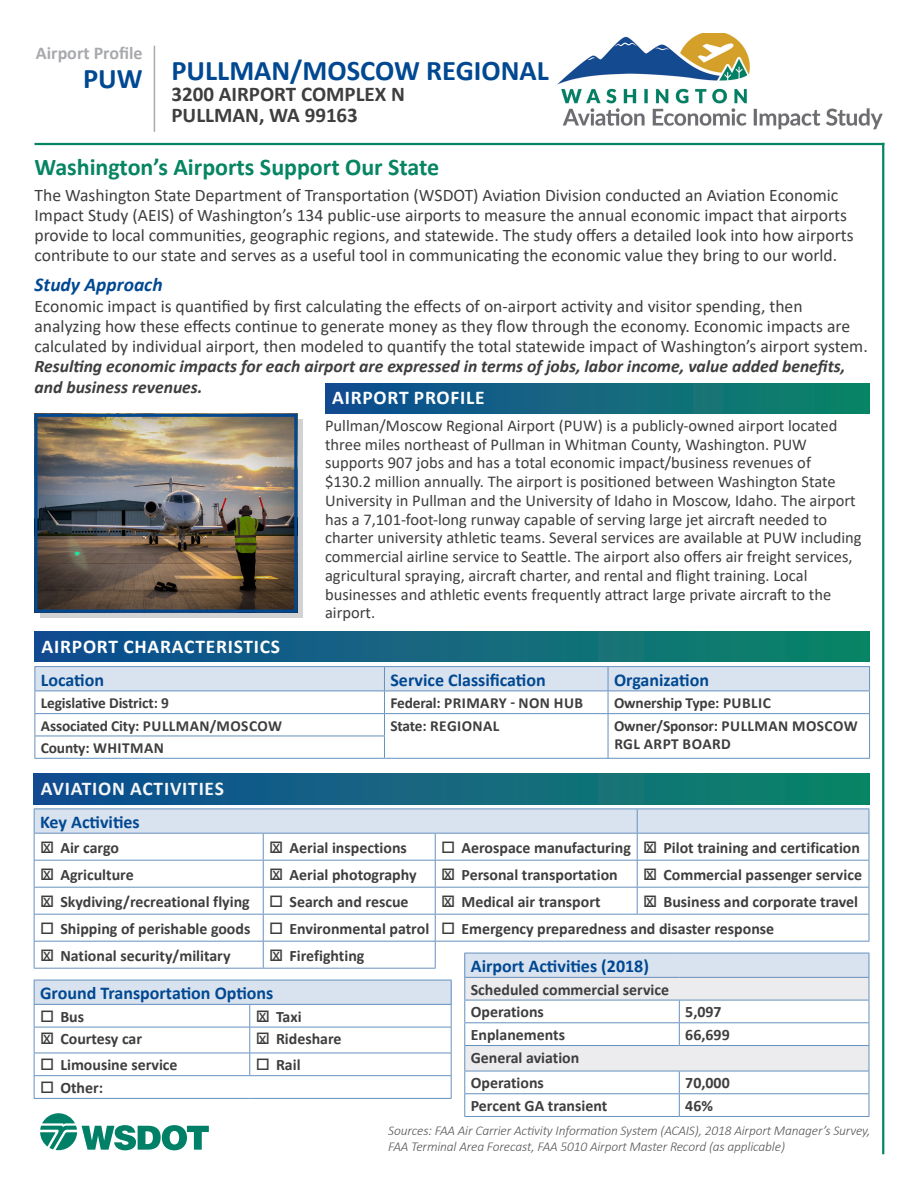
<style>
.page{position:relative;width:918px;height:1188px;background:#fff}
.page>*{position:absolute;margin:0;border:0;box-sizing:border-box;transform-origin:0 0}
.Header_1{font:700 28.5px "Calibri";color:#004892}
.Header_1_Right_Justi{font:700 28.5px "Calibri";color:#004892}
.Header_3{font:700 24px "Calibri";color:#068563}
.Header_2{font:700 21px "Calibri";color:#3e3e3f}
.Header_5{font:700 19.5px "Calibri";letter-spacing:.04em;color:#fff}
.Header_5-2{font:700 19.5px "Calibri";letter-spacing:.04em;color:#f4f6f7}
.Header_4{font:italic 700 19.5px "Calibri";color:#004892}
.Table_header_2{font:700 18px "Calibri";color:#004892}
.Grey_Highlight{font:700 18px "Calibri";color:#a8a9ad}
.Body_text{font:17.7px/20.2px "Calibri";color:#3e3e3f}
.Body_smaller{font:16.5px/18.8px "Calibri";color:#3e3e3f}
.Table_bold{font:700 15.9px "Calibri";color:#3e3e3f}
.Table_Bold_Capped_Te{font:700 15.3px "Calibri";letter-spacing:-.01em;color:#3e3e3f}
.Table_Bold_Capped_Te-2{font:700 15.3px "Calibri";letter-spacing:.03em;color:#3e3e3f}
.Table_Bold_Capped_Te-3{font:700 15.3px "Calibri";letter-spacing:.015em;color:#3e3e3f}
.Source_text{font:italic 300 13.5px/16.2px "Calibri";letter-spacing:-.01em;color:#57585a}
.s1{font-weight:700;font-style:italic}
</style>
<div class="page">
<div style="left:40px;top:419px;width:263px;height:199px;background:#d1d2d4"></div>
<div style="left:325px;top:383px;width:544px;height:31px;background:linear-gradient(to right,#124b93,#0f8567)"></div>
<div style="left:34px;top:632px;width:835px;height:30px;background:linear-gradient(to right,#124b93,#0f8567)"></div>
<hr style="left:34px;top:666px;width:350px;height:1px;background:#6691be">
<hr style="left:384px;top:666px;width:224px;height:1px;background:#6691be">
<hr style="left:608px;top:666px;width:262px;height:1px;background:#6691be">
<svg style="left:34px;top:667px;width:836px;height:91px"></svg>
<hr style="left:34px;top:758px;width:350px;height:1px;background:#6691be">
<hr style="left:384px;top:758px;width:224px;height:1px;background:#6691be">
<hr style="left:608px;top:758px;width:262px;height:1px;background:#6691be">
<div style="left:34px;top:774px;width:835px;height:30px;background:linear-gradient(to right,#124b93,#0f8567)"></div>
<img style="left:557px;top:34px;width:326px;height:96px">
<hr style="left:34px;top:143px;width:850px;height:2px;background:#068563">
<hr style="left:882px;top:143px;width:2px;height:1011px;background:#068563">
<img style="left:38px;top:418px;width:255px;height:191px">
<div style="left:34px;top:414px;width:263px;height:199px;border:3px solid #004892"></div>
<hr style="left:154px;top:46px;width:1px;height:86px;background:#a8a9ad">
<svg style="left:34px;top:809px;width:836px;height:341px"></svg>
<p class="Grey_Highlight" style="left:36px;top:41px;width:108px">Airport Profile</p>
<h2 class="Header_1_Right_Justi" style="left:83px;top:58px;width:61px">PUW</h2>
<h1 class="Header_1" style="left:171px;top:50px;width:379px">PULLMAN/MOSCOW REGIONAL</h1>
<h2 class="Header_2" style="left:171px;top:79px;width:235px">3200 AIRPORT COMPLEX N</h2>
<h2 class="Header_2" style="left:171px;top:100px;width:188px">PULLMAN, WA 99163</h2>
<h3 class="Header_3" style="left:34px;top:150px;width:406px">Washington’s Airports Support Our State</h3>
<p class="Body_text" style="left:34px;top:184px;width:821px">The Washington State Department of Transportation (WSDOT) Aviation Division conducted an Aviation Economic Impact Study (AEIS) of Washington’s 134 public-use airports to measure the annual economic impact that airports provide to local communities, geographic regions, and statewide. The study offers a detailed look into how airports contribute to our state and serves as a useful tool in communicating the economic value they bring to our world.</p>
<h4 class="Header_4" style="left:34px;top:271px;width:130px">Study Approach</h4>
<p class="Body_text" style="left:34px;top:295px;width:835px">Economic impact is quantified by first calculating the effects of on-airport activity and visitor spending, then analyzing how these effects continue to generate money as they flow through the economy. Economic impacts are calculated by individual airport, then modeled to quantify the total statewide impact of Washington’s airport system.<br><span class="s1">Resulting economic impacts for each airport are expressed in terms of jobs, labor income, value added benefits, and business revenues.</span></p>
<h5 class="Header_5" style="left:332px;top:384px;width:154px">AIRPORT PROFILE</h5>
<p class="Body_smaller" style="left:325px;top:416px;width:538px">Pullman/Moscow Regional Airport (PUW) is a publicly-owned airport located three miles northeast of Pullman in Whitman County, Washington. PUW supports 907 jobs and has a total economic impact/business revenues of<br>$130.2 million annually. The airport is positioned between Washington State University in Pullman and the University of Idaho in Moscow, Idaho. The airport has a 7,101-foot-long runway capable of serving large jet aircraft needed to charter university athletic teams. Several services are available at PUW including commercial airline service to Seattle. The airport also offers air freight services, agricultural spraying, aircraft charter, and rental and flight training. Local businesses and athletic events frequently attract large private aircraft to the airport.</p>
<h5 class="Header_5" style="left:42px;top:632px;width:240px">AIRPORT CHARACTERISTICS</h5>
<p class="Table_header_2" style="left:41px;top:667px;width:65px">Location</p>
<p class="Table_header_2" style="left:390px;top:667px;width:157px">Service Classification</p>
<p class="Table_header_2" style="left:614px;top:667px;width:97px">Organization</p>
<p class="Table_Bold_Capped_Te" style="left:41px;top:692px;width:130px">Legislative District: 9</p>
<p class="Table_Bold_Capped_Te-2" style="left:390px;top:692px;width:194px">Federal: PRIMARY - NON HUB</p>
<p class="Table_Bold_Capped_Te" style="left:614px;top:692px;width:158px">Ownership Type: PUBLIC</p>
<p class="Table_Bold_Capped_Te" style="left:41px;top:715px;width:243px">Associated City: PULLMAN/MOSCOW</p>
<p class="Table_Bold_Capped_Te-2" style="left:390px;top:715px;width:111px">State: REGIONAL</p>
<p class="Table_Bold_Capped_Te-3" style="left:614px;top:715px;width:245px">Owner/Sponsor: PULLMAN MOSCOW</p>
<p class="Table_Bold_Capped_Te-2" style="left:41px;top:737px;width:125px">County: WHITMAN</p>
<p class="Table_Bold_Capped_Te-2" style="left:614px;top:733px;width:118px">RGL ARPT BOARD</p>
<h5 class="Header_5-2" style="left:41px;top:775px;width:185px">AVIATION ACTIVITIES</h5>
<p class="Table_header_2" style="left:40px;top:809px;width:101px">Key Activities</p>
<p class="Table_bold" style="left:60px;top:836px;width:60px">Air cargo</p>
<p class="Table_bold" style="left:290px;top:836px;width:119px">Aerial inspections</p>
<p class="Table_bold" style="left:461px;top:836px;width:171px">Aerospace manufacturing</p>
<p class="Table_bold" style="left:663px;top:836px;width:198px">Pilot training and certification</p>
<p class="Table_bold" style="left:60px;top:863px;width:75px">Agriculture</p>
<p class="Table_bold" style="left:290px;top:863px;width:129px">Aerial photography</p>
<p class="Table_bold" style="left:461px;top:863px;width:158px">Personal transportation</p>
<p class="Table_bold" style="left:663px;top:863px;width:200px">Commercial passenger service</p>
<p class="Table_bold" style="left:60px;top:890px;width:191px">Skydiving/recreational flying</p>
<p class="Table_bold" style="left:290px;top:890px;width:121px">Search and rescue</p>
<p class="Table_bold" style="left:461px;top:890px;width:141px">Medical air transport</p>
<p class="Table_bold" style="left:663px;top:890px;width:196px">Business and corporate travel</p>
<p class="Table_bold" style="left:60px;top:917px;width:192px">Shipping of perishable goods</p>
<p class="Table_bold" style="left:290px;top:917px;width:141px">Environmental patrol</p>
<p class="Table_bold" style="left:461px;top:917px;width:314px">Emergency preparedness and disaster response</p>
<p class="Table_bold" style="left:60px;top:944px;width:172px">National security/military</p>
<p class="Table_bold" style="left:290px;top:944px;width:76px">Firefighting</p>
<p class="Table_header_2" style="left:40px;top:980px;width:235px">Ground Transportation Options</p>
<p class="Table_bold" style="left:60px;top:1005px;width:25px">Bus</p>
<p class="Table_bold" style="left:276px;top:1005px;width:27px">Taxi</p>
<p class="Table_bold" style="left:60px;top:1028px;width:83px">Courtesy car</p>
<p class="Table_bold" style="left:276px;top:1028px;width:67px">Rideshare</p>
<p class="Table_bold" style="left:60px;top:1054px;width:119px">Limousine service</p>
<p class="Table_bold" style="left:276px;top:1054px;width:26px">Rail</p>
<p class="Table_bold" style="left:60px;top:1076px;width:44px">Other:</p>
<p class="Body_text" style="left:43px;top:836px;width:9px">x</p>
<p class="Body_text" style="left:272px;top:836px;width:9px">x</p>
<p class="Body_text" style="left:646px;top:836px;width:9px">x</p>
<p class="Body_text" style="left:43px;top:862px;width:9px">x</p>
<p class="Body_text" style="left:272px;top:863px;width:9px">x</p>
<p class="Body_text" style="left:444px;top:863px;width:9px">x</p>
<p class="Body_text" style="left:646px;top:863px;width:9px">x</p>
<p class="Body_text" style="left:43px;top:889px;width:9px">x</p>
<p class="Body_text" style="left:444px;top:889px;width:9px">x</p>
<p class="Body_text" style="left:646px;top:890px;width:9px">x</p>
<p class="Body_text" style="left:43px;top:944px;width:9px">x</p>
<p class="Body_text" style="left:272px;top:944px;width:9px">x</p>
<p class="Table_header_2" style="left:471px;top:953px;width:180px">Airport Activities (2018)</p>
<p class="Table_bold" style="left:471px;top:978px;width:200px">Scheduled commercial service</p>
<p class="Table_bold" style="left:471px;top:1001px;width:75px">Operations</p>
<p class="Table_bold" style="left:685px;top:1001px;width:38px">5,097</p>
<p class="Table_bold" style="left:471px;top:1024px;width:96px">Enplanements</p>
<p class="Table_bold" style="left:685px;top:1024px;width:46px">66,699</p>
<p class="Table_bold" style="left:471px;top:1046px;width:110px">General aviation</p>
<p class="Table_bold" style="left:471px;top:1072px;width:75px">Operations</p>
<p class="Table_bold" style="left:685px;top:1072px;width:46px">70,000</p>
<p class="Table_bold" style="left:471px;top:1095px;width:138px">Percent GA transient</p>
<p class="Table_bold" style="left:685px;top:1095px;width:29px">46%</p>
<p class="Body_text" style="left:259px;top:1005px;width:9px">x</p>
<p class="Body_text" style="left:43px;top:1027px;width:9px">x</p>
<p class="Body_text" style="left:259px;top:1027px;width:9px">x</p>
<p class="Source_text" style="left:388px;top:1122px;width:484px">Sources: FAA Air Carrier Activity Information System (ACAIS), 2018 Airport Manager’s Survey,<br>FAA Terminal Area Forecast, FAA 5010 Airport Master Record (as applicable)</p>
</div>
